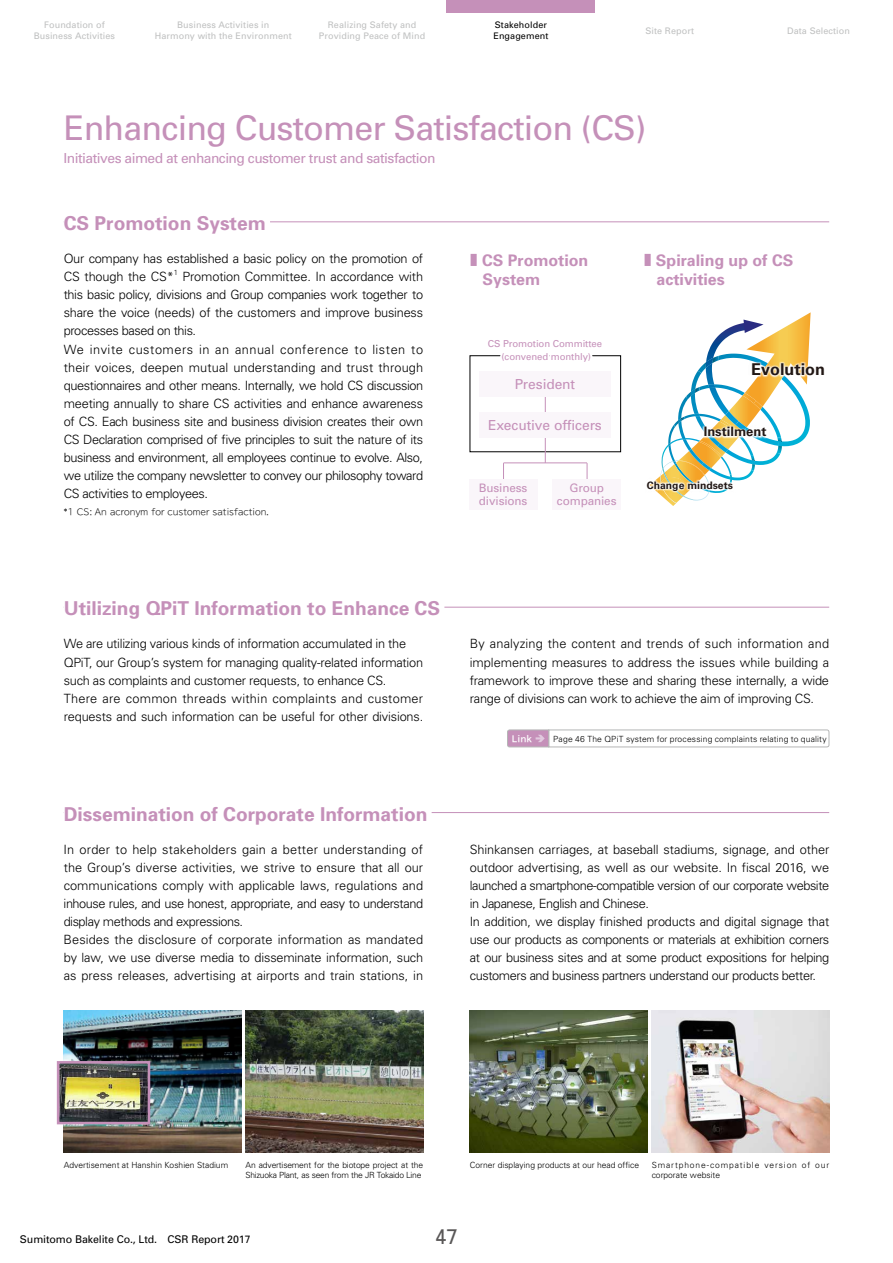
<style>
.page{position:relative;width:893px;height:1263px;background:#fff}
.page>*{position:absolute;margin:0;border:0;box-sizing:border-box;transform-origin:0 0}
.t1{font:34.05px "Univers";letter-spacing:-.025em;color:#c590b9}
.t2{font:21.3px "Univers";color:#595757}
.t3{font:700 19.2px "Univers";color:#c590b9}
.t4{font:700 16.2px "Univers LT Pro 65";color:#221815}
.t5{font:700 15.9px/19.2px "Univers";color:#c590b9}
.t6{font:13.8px "Univers";letter-spacing:-.035em;color:#c590b9}
.t7{font:13.8px "Univers";letter-spacing:-.005em;color:#c590b9}
.t8{font:13.8px "Univers";letter-spacing:-.01em;color:#c590b9}
.t9{font:700 13.05px "Univers LT Pro 65";color:#221815}
.t10{font:300 12.75px/18.1px "Univers";letter-spacing:-.02em;color:#000}
.t11{font:300 12.75px/18.1px "Univers";color:#000}
.t12{font:11.7px/12.8px "Univers";letter-spacing:-.01em;color:#c590b9}
.t13{font:10.65px "Univers";letter-spacing:-.01em;color:#000}
.t14{font:700 10.35px "Univers LT Pro 65";color:#221815}
.t15{font:9.6px/12.8px "Univers";letter-spacing:-.01em;color:#c590b9;text-align:center}
.t16{font:9px/10.6px "Univers";letter-spacing:.01em;color:#bfc0c0;text-align:center}
.t17{font:9px/10.6px "Univers";letter-spacing:.01em;color:#000}
.t18{font:300 8.55px/9.6px "Univers";letter-spacing:-.025em;color:#000}
.t19{font:300 8.55px "Univers";color:#000}
.t20{font:300 8.55px "Univers";letter-spacing:.02em;color:#000}
.t21{font:300 8.55px/9.6px "Univers";letter-spacing:.105em;color:#000}
.t22{font:300 8.55px "TBUD Go Std Super";color:#000}
.t23{font:700 8.55px "TBUD Go Std";color:#fff}
.t24{font:300 7.5px "Univers";color:#000}
.s1{font-family:"Hiragino UD Sans Std W6";font-weight:400}
</style>
<div class="page">
<div style="left:470px;top:355px;width:151px;height:97px;border:1px solid #000"></div>
<svg style="left:503px;top:464px;width:1px;height:15px"></svg>
<svg style="left:587px;top:463px;width:1px;height:16px"></svg>
<hr style="left:545px;top:433px;width:1px;height:30px;background:#c590b9">
<hr style="left:503px;top:463px;width:84px;height:1px;background:#c590b9">
<div style="left:479px;top:371px;width:132px;height:26px;background:#faf6fa"></div>
<div style="left:479px;top:412px;width:132px;height:26px;background:#faf6fa"></div>
<hr style="left:64px;top:222px;width:765px;height:1px;background:#c590b9">
<div style="left:64px;top:216px;width:206px;height:12px;background:#fff"></div>
<hr style="left:64px;top:607px;width:765px;height:1px;background:#c590b9">
<div style="left:64px;top:601px;width:380px;height:13px;background:#fff"></div>
<hr style="left:64px;top:812px;width:765px;height:1px;background:#c590b9">
<div style="left:64px;top:806px;width:368px;height:13px;background:#fff"></div>
<img style="left:64px;top:1011px;width:177px;height:141px">
<img style="left:470px;top:1011px;width:177px;height:141px">
<img style="left:246px;top:1011px;width:177px;height:141px">
<img style="left:652px;top:1011px;width:177px;height:141px">
<svg style="left:507px;top:729px;width:322px;height:18px"></svg>
<div style="left:469px;top:479px;width:68px;height:30px;background:#faf6fa"></div>
<div style="left:553px;top:479px;width:68px;height:30px;background:#faf6fa"></div>
<svg style="left:484px;top:355px;width:122px;height:57px"></svg>
<img style="left:61px;top:1065px;width:85px;height:55px">
<div style="left:57px;top:1061px;width:93px;height:63px;border:3px solid #c590b9"></div>
<svg style="left:661px;top:312px;width:150px;height:158px"></svg>
<img style="left:649px;top:460px;width:105px;height:46px">
<img style="left:683px;top:405px;width:105px;height:53px">
<img style="left:731px;top:342px;width:80px;height:55px">
<div style="left:446px;top:0;width:149px;height:13px;background:#c590b9"></div>
<p class="t16" style="left:34px;top:20px;width:83px">Foundation of<br>Business Activities</p>
<p class="t16" style="left:319px;top:20px;width:108px">Realizing Safety and<br>Providing Peace of Mind</p>
<p class="t16" style="left:645px;top:25px;width:50px">Site Report</p>
<p class="t16" style="left:155px;top:20px;width:138px">Business Activities in<br>Harmony with the Environment</p>
<p class="t17" style="left:493px;top:20px;width:57px">Stakeholder<br>Engagement</p>
<p class="t16" style="left:787px;top:25px;width:64px">Data Selection</p>
<h1 class="t1" style="left:64px;top:107px;width:584px">Enhancing Customer Satisfaction (CS)</h1>
<p class="t6" style="left:64px;top:150px;width:373px">Initiatives aimed at enhancing customer trust and satisfaction</p>
<h3 class="t3" style="left:64px;top:211px;width:203px">CS Promotion System</h3>
<p class="t10" style="left:64px;top:249px;width:361px">Our company has established a basic policy on the promotion of<br>CS though the CS*</p>
<p class="t24" style="left:174px;top:268px;width:6px">1</p>
<p class="t10" style="left:64px;top:267px;width:361px;text-indent:119px">Promotion Committee. In accordance with this basic policy, divisions and Group companies work together to share the voice (needs) of the customers and improve business processes based on this.<br>We invite customers in an annual conference to listen to their voices, deepen mutual understanding and trust through questionnaires and other means. Internally, we hold CS discussion meeting annually to share CS activities and enhance awareness of CS. Each business site and business division creates their own CS Declaration comprised of five principles to suit the nature of its business and environment, all employees continue to evolve. Also, we utilize the company newsletter to convey our philosophy toward CS activities to employees.</p>
<p class="t22" style="left:64px;top:505px;width:207px">*1 CS: An acronym for customer satisfaction.</p>
<p class="t5" style="left:483px;top:250px;width:107px;text-indent:-13px"><span class="s1">■</span> CS Promotion<br>System</p>
<p class="t5" style="left:657px;top:250px;width:138px;text-indent:-13px"><span class="s1">■</span> Spiraling up of CS activities</p>
<p class="t15" style="left:488px;top:337px;width:116px">CS Promotion Committee (convened monthly)</p>
<p class="t8" style="left:515px;top:376px;width:62px">President</p>
<p class="t7" style="left:488px;top:417px;width:115px">Executive officers</p>
<p class="t12" style="left:479px;top:481px;width:50px">Business divisions</p>
<p class="t12" style="left:557px;top:481px;width:61px;text-align:center">Group companies</p>
<p class="t4" style="left:751px;top:360px;width:75px">Evolution</p>
<p class="t9" style="left:704px;top:424px;width:64px">Instilment</p>
<p class="t14" style="left:647px;top:479px;width:88px">Change mindsets</p>
<h3 class="t3" style="left:64px;top:596px;width:378px">Utilizing QPiT Information to Enhance CS</h3>
<p class="t10" style="left:64px;top:634px;width:361px">We are utilizing various kinds of information accumulated in the QPiT, our Group’s system for managing quality-related information such as complaints and customer requests, to enhance CS.<br>There are common threads within complaints and customer requests and such information can be useful for other divisions.</p>
<h3 class="t3" style="left:64px;top:801px;width:365px">Dissemination of Corporate Information</h3>
<p class="t11" style="left:64px;top:840px;width:361px">In order to help stakeholders gain a better understanding of the Group’s diverse activities, we strive to ensure that all our communications comply with applicable laws, regulations and inhouse rules, and use honest, appropriate, and easy to understand display methods and expressions.<br>Besides the disclosure of corporate information as mandated by law, we use diverse media to disseminate information, such as press releases, advertising at airports and train stations, in</p>
<p class="t10" style="left:470px;top:634px;width:361px;text-align:justify">By analyzing the content and trends of such information and implementing measures to address the issues while building a framework to improve these and sharing these internally, a wide range of divisions can work to achieve the aim of improving CS.</p>
<p class="t23" style="left:512px;top:731px;width:22px">Link</p>
<p class="t20" style="left:553px;top:733px;width:275px">Page 46 The QPiT system for processing complaints relating to quality</p>
<p class="t10" style="left:470px;top:840px;width:361px">Shinkansen carriages, at baseball stadiums, signage, and other outdoor advertising, as well as our website. In fiscal 2016, we launched a smartphone-compatible version of our corporate website in Japanese, English and Chinese.<br>In addition, we display finished products and digital signage that use our products as components or materials at exhibition corners at our business sites and at some product expositions for helping customers and business partners understand our products better.</p>
<p class="t19" style="left:64px;top:1160px;width:166px">Advertisement at Hanshin Koshien Stadium</p>
<p class="t18" style="left:245px;top:1160px;width:179px">An advertisement for the biotope project at the<br>Shizuoka Plant, as seen from the JR Tokaido Line</p>
<p class="t19" style="left:470px;top:1160px;width:171px">Corner displaying products at our head office</p>
<p class="t21" style="left:652px;top:1160px;width:179px">Smartphone-compatible version of our corporate website</p>
<p class="t13" style="left:20px;top:1232px;width:232px">Sumitomo Bakelite Co., Ltd. CSR Report 2017</p>
<h2 class="t2" style="left:435px;top:1223px;width:25px">47</h2>
</div>
